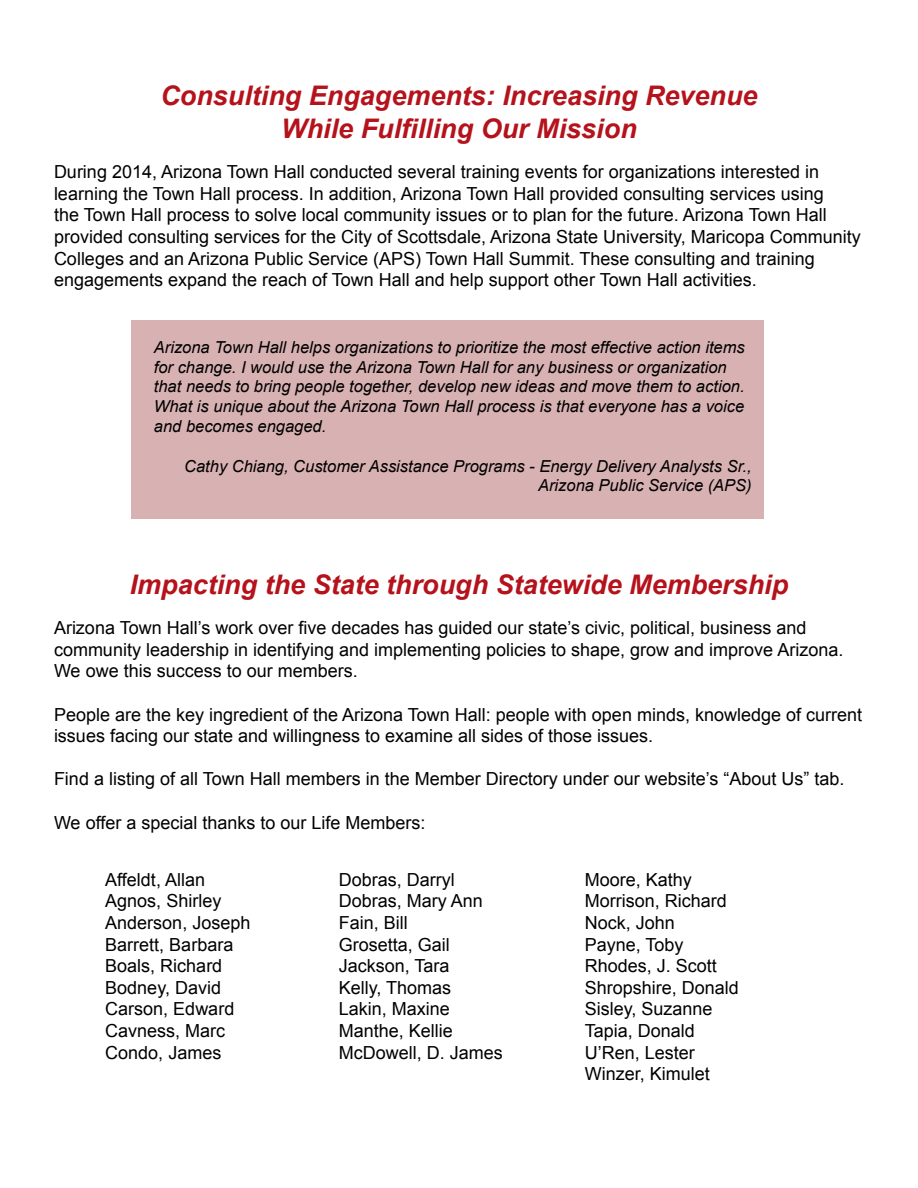
<style>
.page{position:relative;width:918px;height:1188px;background:#fff}
.page>*{position:absolute;margin:0;border:0;box-sizing:border-box;transform-origin:0 0}
.t1{font:italic 700 27px/32.4px "Arial";color:#b5121b;text-align:center}
.t2{font:18px/21.6px "Arial";color:#000}
.t3{font:italic 16.5px/19.8px "Arial";color:#000}
</style>
<div class="page">
<div style="left:131px;top:320px;width:633px;height:198px;background:#d8b1b2"></div>
<h1 class="t1" style="left:160px;top:81px;width:599px">Consulting Engagements: Increasing Revenue<br>While Fulfilling Our Mission</h1>
<p class="t2" style="left:54px;top:161px;width:808px">During 2014, Arizona Town Hall conducted several training events for organizations interested in learning the Town Hall process. In addition, Arizona Town Hall provided consulting services using<br>the Town Hall process to solve local community issues or to plan for the future. Arizona Town Hall provided consulting services for the City of Scottsdale, Arizona State University, Maricopa Community Colleges and an Arizona Public Service (APS) Town Hall Summit. These consulting and training engagements expand the reach of Town Hall and help support other Town Hall activities.</p>
<p class="t3" style="left:154px;top:337px;width:592px">Arizona Town Hall helps organizations to prioritize the most effective action items for change. I would use the Arizona Town Hall for any business or organization that needs to bring people together, develop new ideas and move them to action.<br>What is unique about the Arizona Town Hall process is that everyone has a voice and becomes engaged.</p>
<p class="t3" style="left:184px;top:456px;width:569px;text-align:right">Cathy Chiang, Customer Assistance Programs - Energy Delivery Analysts Sr.,<br>Arizona Public Service (APS)</p>
<h1 class="t1" style="left:130px;top:570px;width:660px">Impacting the State through Statewide Membership</h1>
<p class="t2" style="left:54px;top:617px;width:791px">Arizona Town Hall’s work over five decades has guided our state’s civic, political, business and community leadership in identifying and implementing policies to shape, grow and improve Arizona.<br>We owe this success to our members.</p>
<p class="t2" style="left:54px;top:704px;width:810px">People are the key ingredient of the Arizona Town Hall: people with open minds, knowledge of current issues facing our state and willingness to examine all sides of those issues.</p>
<p class="t2" style="left:54px;top:768px;width:792px">Find a listing of all Town Hall members in the Member Directory under our website’s “About Us” tab.</p>
<p class="t2" style="left:54px;top:812px;width:373px">We offer a special thanks to our Life Members:</p>
<p class="t2" style="left:105px;top:869px;width:147px">Affeldt, Allan<br>Agnos, Shirley<br>Anderson, Joseph<br>Barrett, Barbara<br>Boals, Richard<br>Bodney, David<br>Carson, Edward<br>Cavness, Marc<br>Condo, James</p>
<p class="t2" style="left:339px;top:869px;width:166px">Dobras, Darryl<br>Dobras, Mary Ann<br>Fain, Bill<br>Grosetta, Gail<br>Jackson, Tara<br>Kelly, Thomas<br>Lakin, Maxine<br>Manthe, Kellie<br>McDowell, D. James</p>
<p class="t2" style="left:585px;top:869px;width:156px">Moore, Kathy<br>Morrison, Richard<br>Nock, John<br>Payne, Toby<br>Rhodes, J. Scott<br>Shropshire, Donald<br>Sisley, Suzanne<br>Tapia, Donald<br>U’Ren, Lester<br>Winzer, Kimulet</p>
</div>
